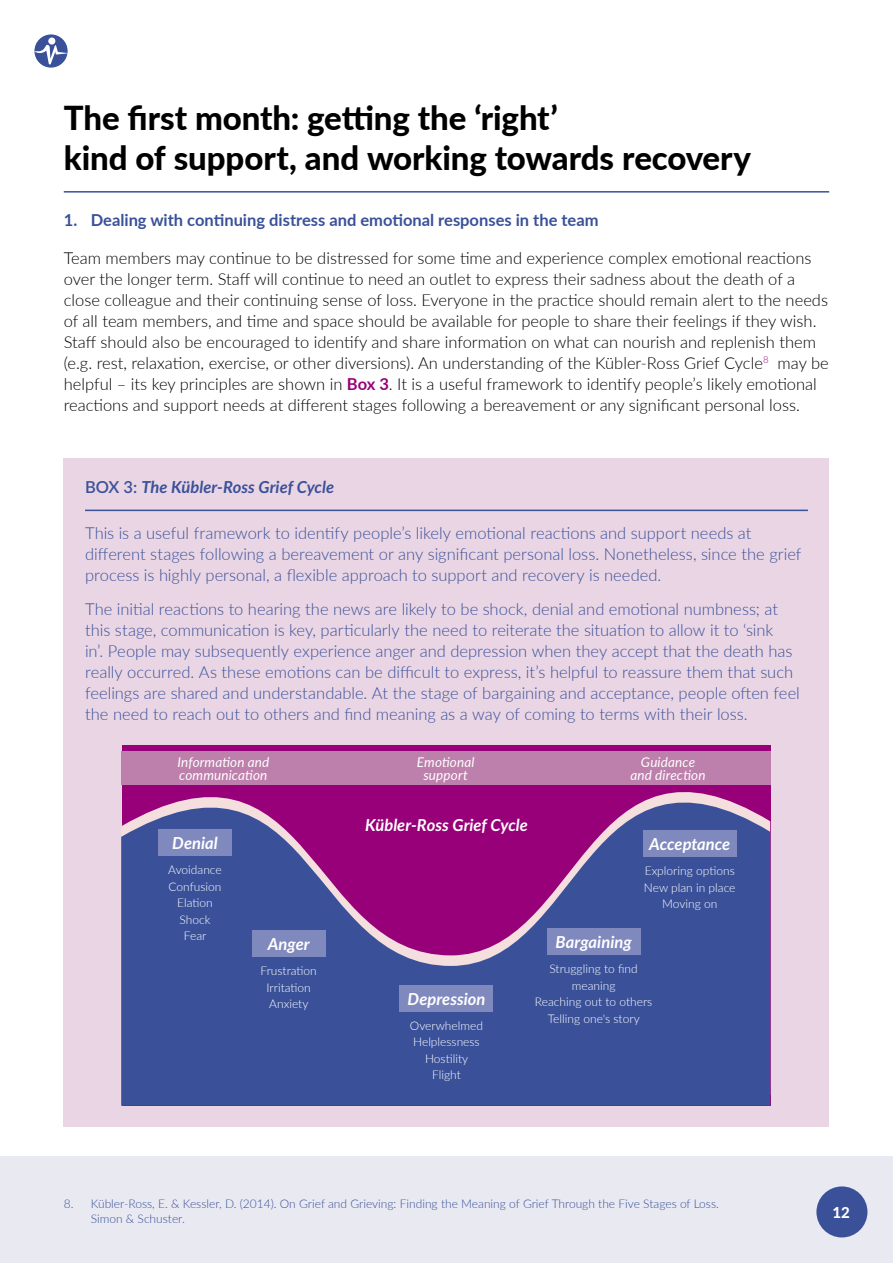
<style>
.page{position:relative;width:893px;height:1263px;background:#fff}
.page>*{position:absolute;margin:0;border:0;box-sizing:border-box;transform-origin:0 0}
.t1{font:800 33px/39.6px "Lato";letter-spacing:-.005em;color:#000}
.t2{font:300 16.5px/21px "Lato";color:#3a519a}
.t3{font:300 16.5px/21px "Lato";color:#000}
.t4{font:italic 700 16.5px "Lato";color:#fff}
.t5{font:700 16.5px "Lato";color:#3a519a}
.t6{font:italic 700 16.5px "Lato";color:#3a519a}
.t7{font:800 15px "Lato";color:#fff}
.t8{font:italic 13.5px/13.5px "Lato";letter-spacing:.01em;color:#fff;text-align:center}
.t9{font:300 12px/16.5px "Lato";color:#fff;text-align:center}
.t10{font:300 12px/15px "Lato";color:#3a519a}
.s1{font-weight:700;color:#970078}
.s2{font-weight:600;font-style:normal}
</style>
<div class="page">
<svg style="left:34px;top:34px;width:34px;height:34px"></svg>
<svg style="left:34px;top:43px;width:34px;height:22px"></svg>
<div style="left:48px;top:38px;width:7px;height:7px;background:#fff;border-radius:50%"></div>
<div style="left:0;top:1157px;width:893px;height:106px;background:#e9e9f2"></div>
<div style="left:816px;top:1186px;width:51px;height:51px;background:#3a519a;border-radius:50%"></div>
<hr style="left:64px;top:191px;width:765px;height:2px;background:#3a519a">
<div style="left:64px;top:458px;width:765px;height:669px;background:#e9d5e3"></div>
<hr style="left:85px;top:510px;width:723px;height:1px;background:#3a519a">
<svg style="left:121px;top:745px;width:649px;height:361px;background:#594193"></svg>
<div style="left:158px;top:829px;width:74px;height:27px;background:#8089bd"></div>
<div style="left:252px;top:930px;width:74px;height:27px;background:#8089bd"></div>
<div style="left:400px;top:985px;width:93px;height:27px;background:#8089bd"></div>
<div style="left:547px;top:928px;width:93px;height:27px;background:#8089bd"></div>
<div style="left:643px;top:830px;width:93px;height:27px;background:#8089bd"></div>
<div style="left:121px;top:751px;width:649px;height:34px;background:#bd7fab"></div>
<p class="t1" style="left:64px;top:97px;width:689px">The first month: getting the ‘right’<br>kind of support, and working towards recovery</p>
<p class="t5" style="left:64px;top:208px;width:536px">1. Dealing with continuing distress and emotional responses in the team</p>
<p class="t3" style="left:64px;top:247px;width:766px">Team members may continue to be distressed for some time and experience complex emotional reactions over the longer term. Staff will continue to need an outlet to express their sadness about the death of a close colleague and their continuing sense of loss. Everyone in the practice should remain alert to the needs of all team members, and time and space should be available for people to share their feelings if they wish.<br>Staff should also be encouraged to identify and share information on what can nourish and replenish them (e.g. rest, relaxation, exercise, or other diversions). An understanding of the Kübler-Ross Grief Cycle<sup>8</sup> may be helpful – its key principles are shown in <span class="s1">Box 3</span>. It is a useful framework to identify people’s likely emotional reactions and support needs at different stages following a bereavement or any significant personal loss.</p>
<p class="t6" style="left:85px;top:474px;width:251px"><span class="s2">BOX 3:</span> The Kübler-Ross Grief Cycle</p>
<p class="t2" style="left:85px;top:522px;width:718px">This is a useful framework to identify people’s likely emotional reactions and support needs at different stages following a bereavement or any significant personal loss. Nonetheless, since the grief process is highly personal, a flexible approach to support and recovery is needed.</p>
<p class="t2" style="left:85px;top:598px;width:716px">The initial reactions to hearing the news are likely to be shock, denial and emotional numbness; at this stage, communication is key, particularly the need to reiterate the situation to allow it to ‘sink<br>in’. People may subsequently experience anger and depression when they accept that the death has really occurred. As these emotions can be difficult to express, it’s helpful to reassure them that such feelings are shared and understandable. At the stage of bargaining and acceptance, people often feel the need to reach out to others and find meaning as a way of coming to terms with their loss.</p>
<p class="t8" style="left:177px;top:755px;width:93px;text-align:left">Information and communication</p>
<p class="t8" style="left:417px;top:755px;width:59px">Emotional support</p>
<p class="t8" style="left:630px;top:755px;width:77px">Guidance and direction</p>
<p class="t4" style="left:172px;top:831px;width:47px">Denial</p>
<p class="t9" style="left:168px;top:861px;width:55px">Avoidance<br>Confusion<br>Elation<br>Shock<br>Fear</p>
<p class="t4" style="left:268px;top:932px;width:43px">Anger</p>
<p class="t9" style="left:260px;top:962px;width:58px">Frustration<br>Irritation<br>Anxiety</p>
<p class="t4" style="left:365px;top:812px;width:164px">Kübler-Ross Grief Cycle</p>
<p class="t4" style="left:649px;top:832px;width:83px">Acceptance</p>
<p class="t9" style="left:644px;top:862px;width:93px">Exploring options<br>New plan in place<br>Moving on</p>
<p class="t4" style="left:408px;top:987px;width:79px">Depression</p>
<p class="t9" style="left:410px;top:1017px;width:75px">Overwhelmed<br>Helplessness<br>Hostility<br>Flight</p>
<p class="t4" style="left:555px;top:930px;width:78px">Bargaining</p>
<p class="t9" style="left:535px;top:960px;width:119px">Struggling to find meaning<br>Reaching out to others<br>Telling one's story</p>
<p class="t10" style="left:91px;top:1195px;width:630px;text-indent:-27px">8. Kübler-Ross, E. &amp; Kessler, D. (2014). On Grief and Grieving: Finding the Meaning of Grief Through the Five Stages of Loss.<br>Simon &amp; Schuster.</p>
<p class="t7" style="left:832px;top:1201px;width:19px">12</p>
</div>
